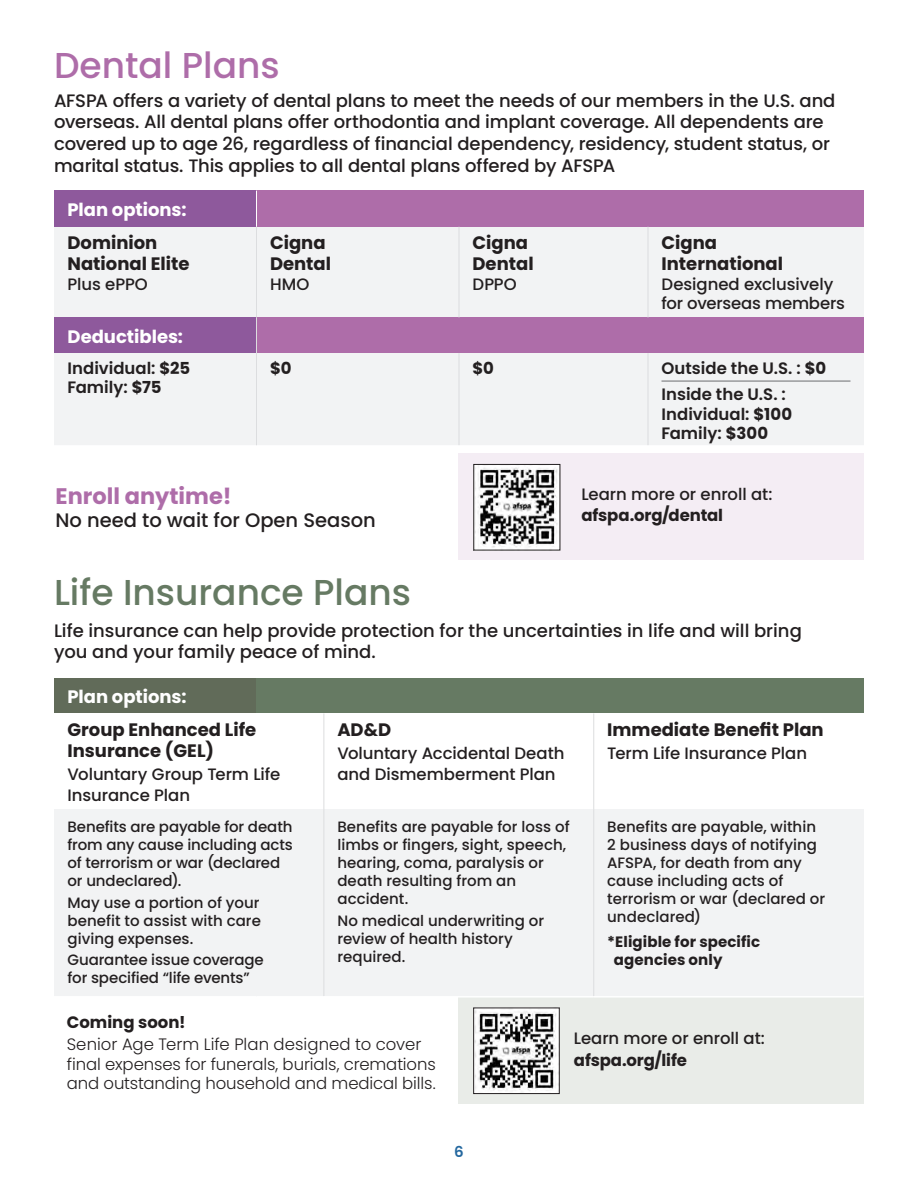
<style>
.page{position:relative;width:918px;height:1188px;background:#fff}
.page>*{position:absolute;margin:0;border:0;box-sizing:border-box;transform-origin:0 0}
.t1{font:500 36px "Poppins";color:#667a63}
.t2{font:500 36px "Poppins";color:#ae6da9}
.t3{font:700 22.5px "Poppins";color:#ae6da9}
.t4{font:500 19.5px "Poppins";color:#231f20}
.t5{font:500 18px/21.8px "Poppins";letter-spacing:-.005em;color:#231f20}
.t6{font:700 18px/21px "Poppins";color:#231f20}
.t7{font:700 18px "Poppins";color:#fff}
.t8{font:500 16.5px/21.8px "Poppins";letter-spacing:-.005em;color:#231f20}
.t9{font:300 16.5px/19.5px "Poppins";letter-spacing:-.005em;color:#231f20}
.t10{font:600 16.5px/19.5px "Poppins";color:#231f20}
.t11{font:700 16.5px "Poppins";color:#231f20}
.t12{font:500 15px/18px "Poppins";color:#231f20}
.t13{font:700 15px/18px "Poppins";color:#231f20}
.t14{font:600 15px "Poppins";color:#24689f}
.s1{font-weight:700}
</style>
<div class="page">
<div style="left:459px;top:997px;width:405px;height:107px;background:#e9ece8"></div>
<div style="left:459px;top:453px;width:405px;height:107px;background:#f4edf4"></div>
<div style="left:54px;top:191px;width:202px;height:36px;background:#8e599c"></div>
<div style="left:54px;top:227px;width:202px;height:90px;background:#f2f3f4"></div>
<div style="left:256px;top:191px;width:608px;height:36px;background:#ae6da9"></div>
<div style="left:256px;top:227px;width:203px;height:90px;background:#f2f3f4"></div>
<div style="left:459px;top:227px;width:189px;height:90px;background:#f2f3f4"></div>
<div style="left:648px;top:227px;width:216px;height:90px;background:#f2f3f4"></div>
<div style="left:54px;top:353px;width:202px;height:93px;background:#f2f3f4"></div>
<div style="left:256px;top:353px;width:203px;height:93px;background:#f2f3f4"></div>
<div style="left:459px;top:353px;width:189px;height:93px;background:#f2f3f4"></div>
<div style="left:648px;top:353px;width:216px;height:93px;background:#f2f3f4"></div>
<hr style="left:54px;top:445px;width:202px;height:2px;background:#fff">
<hr style="left:256px;top:445px;width:203px;height:2px;background:#fff">
<hr style="left:459px;top:445px;width:189px;height:2px;background:#fff">
<hr style="left:648px;top:445px;width:216px;height:2px;background:#fff">
<hr style="left:662px;top:381px;width:188px;height:1px;background:#6c6d70">
<div style="left:54px;top:317px;width:202px;height:36px;background:#8e599c"></div>
<div style="left:256px;top:317px;width:608px;height:36px;background:#ae6da9"></div>
<hr style="left:459px;top:227px;width:1px;height:90px;background:#dcdddf">
<hr style="left:648px;top:227px;width:1px;height:90px;background:#dcdddf">
<hr style="left:459px;top:353px;width:1px;height:92px;background:#dcdddf">
<hr style="left:648px;top:353px;width:1px;height:92px;background:#dcdddf">
<div style="left:54px;top:678px;width:202px;height:35px;background:#616b59"></div>
<div style="left:256px;top:678px;width:608px;height:35px;background:#667a63"></div>
<div style="left:54px;top:810px;width:270px;height:187px;background:#f2f3f4"></div>
<div style="left:324px;top:810px;width:270px;height:187px;background:#f2f3f4"></div>
<div style="left:594px;top:810px;width:270px;height:187px;background:#f2f3f4"></div>
<hr style="left:324px;top:713px;width:1px;height:97px;background:#dcdddf">
<hr style="left:593px;top:713px;width:1px;height:97px;background:#dcdddf">
<hr style="left:324px;top:810px;width:1px;height:186px;background:#dcdddf">
<hr style="left:593px;top:810px;width:1px;height:186px;background:#dcdddf">
<hr style="left:54px;top:996px;width:202px;height:2px;background:#fff">
<hr style="left:256px;top:996px;width:68px;height:2px;background:#fff">
<hr style="left:324px;top:996px;width:270px;height:2px;background:#fff">
<hr style="left:594px;top:996px;width:270px;height:2px;background:#fff">
<hr style="left:256px;top:227px;width:1px;height:90px;background:#dcdddf">
<hr style="left:256px;top:317px;width:1px;height:36px;background:#dcdddf">
<hr style="left:256px;top:353px;width:1px;height:92px;background:#dcdddf">
<hr style="left:256px;top:191px;width:1px;height:36px;background:#fff">
<img style="left:475px;top:466px;width:83px;height:82px">
<div style="left:473px;top:464px;width:87px;height:86px;border:1px solid #231f20"></div>
<img style="left:475px;top:1010px;width:83px;height:82px">
<div style="left:473px;top:1008px;width:87px;height:86px;border:1px solid #231f20"></div>
<h2 class="t2" style="left:54px;top:45px;width:227px">Dental Plans</h2>
<p class="t5" style="left:54px;top:90px;width:783px">AFSPA offers a variety of dental plans to meet the needs of our members in the U.S. and overseas. All dental plans offer orthodontia and implant coverage. All dependents are covered up to age 26, regardless of financial dependency, residency, student status, or marital status. This applies to all dental plans offered by AFSPA</p>
<p class="t7" style="left:68px;top:200px;width:120px">Plan options:</p>
<p class="t6" style="left:68px;top:232px;width:124px">Dominion<br>National Elite</p>
<p class="t8" style="left:68px;top:273px;width:82px">Plus ePPO</p>
<p class="t6" style="left:270px;top:232px;width:63px">Cigna<br>Dental</p>
<p class="t8" style="left:270px;top:273px;width:41px">HMO</p>
<p class="t6" style="left:472px;top:232px;width:63px">Cigna<br>Dental</p>
<p class="t8" style="left:473px;top:273px;width:46px">DPPO</p>
<p class="t6" style="left:662px;top:232px;width:123px">Cigna<br>International</p>
<p class="t8" style="left:662px;top:274px;width:185px;line-height:19.5px">Designed exclusively for overseas members</p>
<p class="t7" style="left:68px;top:326px;width:117px">Deductibles:</p>
<p class="t10" style="left:68px;top:358px;width:124px">Individual: <span class="s1">$25<br></span>Family: <span class="s1">$75</span></p>
<p class="t11" style="left:270px;top:359px;width:23px">$0</p>
<p class="t11" style="left:473px;top:359px;width:23px">$0</p>
<p class="t10" style="left:662px;top:358px;width:166px">Outside the U.S. : <span class="s1">$0</span></p>
<p class="t10" style="left:662px;top:385px;width:132px">Inside the U.S. :<br>Individual: <span class="s1">$100<br></span>Family: <span class="s1">$300</span></p>
<h3 class="t3" style="left:56px;top:483px;width:178px">Enroll anytime!</h3>
<p class="t4" style="left:56px;top:509px;width:322px">No need to wait for Open Season</p>
<p class="t8" style="left:581px;top:483px;width:193px">Learn more or enroll at: <span class="s1">afspa.org/dental</span></p>
<h2 class="t1" style="left:54px;top:572px;width:359px">Life Insurance Plans</h2>
<p class="t5" style="left:54px;top:620px;width:749px;line-height:21px">Life insurance can help provide protection for the uncertainties in life and will bring you and your family peace of mind.</p>
<p class="t7" style="left:68px;top:687px;width:120px">Plan options:</p>
<p class="t6" style="left:68px;top:719px;width:190px">Group Enhanced Life<br>Insurance (GEL)</p>
<p class="t8" style="left:68px;top:764px;width:214px;line-height:21px">Voluntary Group Term Life<br>Insurance Plan</p>
<p class="t6" style="left:607px;top:719px;width:218px">Immediate Benefit Plan</p>
<p class="t8" style="left:607px;top:743px;width:201px">Term Life Insurance Plan</p>
<p class="t6" style="left:337px;top:719px;width:55px">AD&amp;D</p>
<p class="t8" style="left:337px;top:743px;width:229px;line-height:21px">Voluntary Accidental Death and Dismemberment Plan</p>
<p class="t12" style="left:68px;top:818px;width:227px">Benefits are payable for death from any cause including acts of terrorism or war (declared or undeclared).</p>
<p class="t12" style="left:68px;top:894px;width:195px;text-align:justify">May use a portion of your benefit to assist with care giving expenses.</p>
<p class="t12" style="left:68px;top:951px;width:198px">Guarantee issue coverage for specified “life events”</p>
<p class="t12" style="left:337px;top:818px;width:234px">Benefits are payable for loss of limbs or fingers, sight, speech, hearing, coma, paralysis or death resulting from an accident.</p>
<p class="t12" style="left:337px;top:912px;width:208px">No medical underwriting or review of health history required.</p>
<p class="t12" style="left:607px;top:818px;width:219px">Benefits are payable, within<br>2 business days of notifying<br>AFSPA, for death from any cause including acts of terrorism or war (declared or undeclared)</p>
<p class="t13" style="left:614px;top:933px;width:148px;text-indent:-7px">*Eligible for specific agencies only</p>
<p class="t11" style="left:67px;top:1013px;width:120px">Coming soon!</p>
<p class="t9" style="left:67px;top:1035px;width:371px">Senior Age Term Life Plan designed to cover final expenses for funerals, burials, cremations and outstanding household and medical bills.</p>
<p class="t8" style="left:574px;top:1028px;width:193px">Learn more or enroll at: <span class="s1">afspa.org/life</span></p>
<p class="t14" style="left:454px;top:1143px;width:11px">6</p>
</div>
